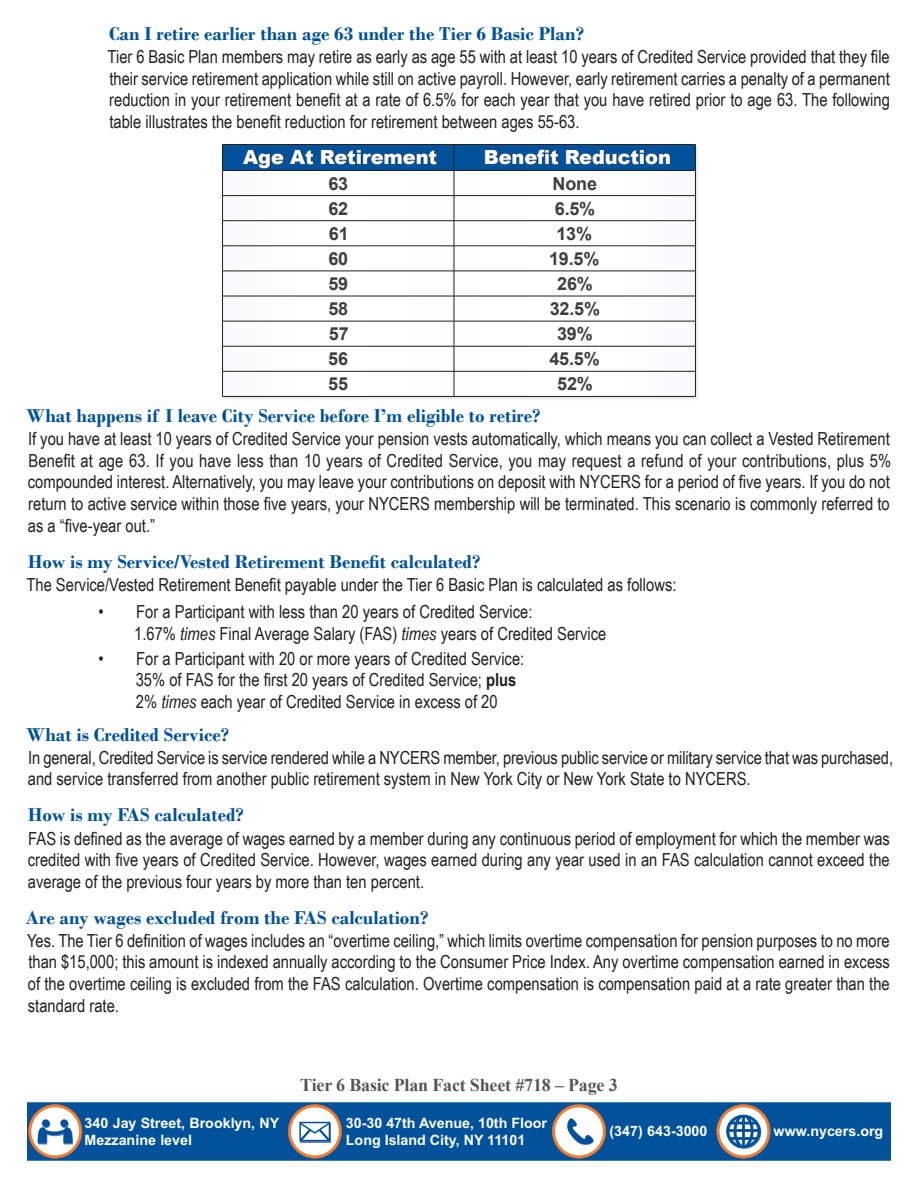
<style>
.page{position:relative;width:918px;height:1188px;background:#fff}
.page>*{position:absolute;margin:0;border:0;box-sizing:border-box;transform-origin:0 0}
.t1{font:700 19.5px "Bodoni";color:#01529a}
.t2{font:900 19.5px "Arial";letter-spacing:-.01em;color:#fff}
.t3{font:18px/21.6px "Arial Narrow";color:#231f20;text-align:justify}
.t4{font:700 18px "Arial";letter-spacing:-.01em;color:#3e3e3f}
.t5{font:700 18px "Times New Roman";letter-spacing:-.01em;color:#545557}
.t6{font:700 14.25px/17.1px "Arial";color:#fff}
.t7{font:700 14.25px/17.1px "Arial";color:#fdfdfd}
.s1{font-style:italic}
.s2{font-weight:700}
</style>
<div class="page">
<div style="left:220px;top:143px;width:479px;height:258px;background:#231f20;opacity:.75"></div>
<div style="left:27px;top:1102px;width:864px;height:59px;background:#01529a"></div>
<hr style="left:27px;top:1102px;width:864px;height:1px;background:#fff">
<svg style="left:552px;top:1104px;width:54px;height:54px"></svg>
<svg style="left:288px;top:1104px;width:54px;height:54px"></svg>
<svg style="left:28px;top:1104px;width:54px;height:54px"></svg>
<svg style="left:717px;top:1104px;width:53px;height:54px"></svg>
<hr style="left:222px;top:144px;width:232px;height:1px;background:#231f20">
<hr style="left:454px;top:144px;width:242px;height:1px;background:#231f20">
<svg style="left:222px;top:145px;width:474px;height:251px"></svg>
<hr style="left:222px;top:396px;width:232px;height:1px;background:#231f20">
<hr style="left:454px;top:396px;width:242px;height:1px;background:#231f20">
<p class="t1" style="left:109px;top:22px;width:476px">Can I retire earlier than age 63 under the Tier 6 Basic Plan?</p>
<p class="t3" style="left:107px;top:45px;width:784px">Tier 6 Basic Plan members may retire as early as age 55 with at least 10 years of Credited Service provided that they file their service retirement application while still on active payroll. However, early retirement carries a penalty of a permanent reduction in your retirement benefit at a rate of 6.5% for each year that you have retired prior to age 63. The following table illustrates the benefit reduction for retirement between ages 55-63.</p>
<p class="t2" style="left:243px;top:143px;width:195px">Age At Retirement</p>
<p class="t2" style="left:484px;top:143px;width:189px">Benefit Reduction</p>
<p class="t4" style="left:328px;top:171px;width:21px">63</p>
<p class="t4" style="left:553px;top:171px;width:46px">None</p>
<p class="t4" style="left:328px;top:196px;width:21px">62</p>
<p class="t4" style="left:555px;top:196px;width:42px">6.5%</p>
<p class="t4" style="left:329px;top:221px;width:21px">61</p>
<p class="t4" style="left:556px;top:221px;width:37px">13%</p>
<p class="t4" style="left:328px;top:247px;width:21px">60</p>
<p class="t4" style="left:549px;top:247px;width:52px">19.5%</p>
<p class="t4" style="left:328px;top:272px;width:21px">59</p>
<p class="t4" style="left:557px;top:272px;width:37px">26%</p>
<p class="t4" style="left:328px;top:297px;width:21px">58</p>
<p class="t4" style="left:550px;top:297px;width:52px">32.5%</p>
<p class="t4" style="left:329px;top:322px;width:21px">57</p>
<p class="t4" style="left:557px;top:322px;width:37px">39%</p>
<p class="t4" style="left:328px;top:347px;width:21px">56</p>
<p class="t4" style="left:550px;top:347px;width:52px">45.5%</p>
<p class="t4" style="left:328px;top:372px;width:21px">55</p>
<p class="t4" style="left:557px;top:372px;width:37px">52%</p>
<p class="t1" style="left:26px;top:404px;width:516px">What happens if I leave City Service before I’m eligible to retire?</p>
<p class="t3" style="left:28px;top:427px;width:865px">If you have at least 10 years of Credited Service your pension vests automatically, which means you can collect a Vested Retirement Benefit at age 63. If you have less than 10 years of Credited Service, you may request a refund of your contributions, plus 5% compounded interest. Alternatively, you may leave your contributions on deposit with NYCERS for a period of five years. If you do not return to active service within those five years, your NYCERS membership will be terminated. This scenario is commonly referred to as a “five-year out.”</p>
<p class="t1" style="left:28px;top:550px;width:454px">How is my Service/Vested Retirement Benefit calculated?</p>
<p class="t3" style="left:26px;top:573px;width:652px">The Service/Vested Retirement Benefit payable under the Tier 6 Basic Plan is calculated as follows:</p>
<p class="t3" style="left:134px;top:601px;width:474px;text-indent:-36px">• For a Participant with less than 20 years of Credited Service:<br>1.67% <span class="s1">times</span> Final Average Salary (FAS) <span class="s1">times</span> years of Credited Service</p>
<p class="t3" style="left:136px;top:647px;width:390px;text-align:left;text-indent:-37px">• For a Participant with 20 or more years of Credited Service:<br>35% of FAS for the first 20 years of Credited Service; <span class="s2">plus<br></span>2% <span class="s1">times</span> each year of Credited Service in excess of 20</p>
<p class="t1" style="left:26px;top:723px;width:204px">What is Credited Service?</p>
<p class="t3" style="left:28px;top:746px;width:867px">In general, Credited Service is service rendered while a NYCERS member, previous public service or military service that was purchased, and service transferred from another public retirement system in New York City or New York State to NYCERS.</p>
<p class="t1" style="left:28px;top:804px;width:218px">How is my FAS calculated?</p>
<p class="t3" style="left:28px;top:827px;width:864px">FAS is defined as the average of wages earned by a member during any continuous period of employment for which the member was credited with five years of Credited Service. However, wages earned during any year used in an FAS calculation cannot exceed the average of the previous four years by more than ten percent.</p>
<p class="t1" style="left:26px;top:906px;width:404px">Are any wages excluded from the FAS calculation?</p>
<p class="t3" style="left:27px;top:929px;width:864px">Yes. The Tier 6 definition of wages includes an “overtime ceiling,” which limits overtime compensation for pension purposes to no more than $15,000; this amount is indexed annually according to the Consumer Price Index. Any overtime compensation earned in excess of the overtime ceiling is excluded from the FAS calculation. Overtime compensation is compensation paid at a rate greater than the standard rate.</p>
<p class="t5" style="left:300px;top:1072px;width:319px">Tier 6 Basic Plan Fact Sheet #718 – Page 3</p>
<p class="t6" style="left:85px;top:1115px;width:196px">340 Jay Street, Brooklyn, NY<br>Mezzanine level</p>
<p class="t6" style="left:610px;top:1123px;width:99px">(347) 643-3000</p>
<p class="t6" style="left:774px;top:1123px;width:111px">www.nycers.org</p>
<p class="t7" style="left:346px;top:1115px;width:203px">30-30 47th Avenue, 10th Floor<br>Long Island City, NY 11101</p>
</div>
